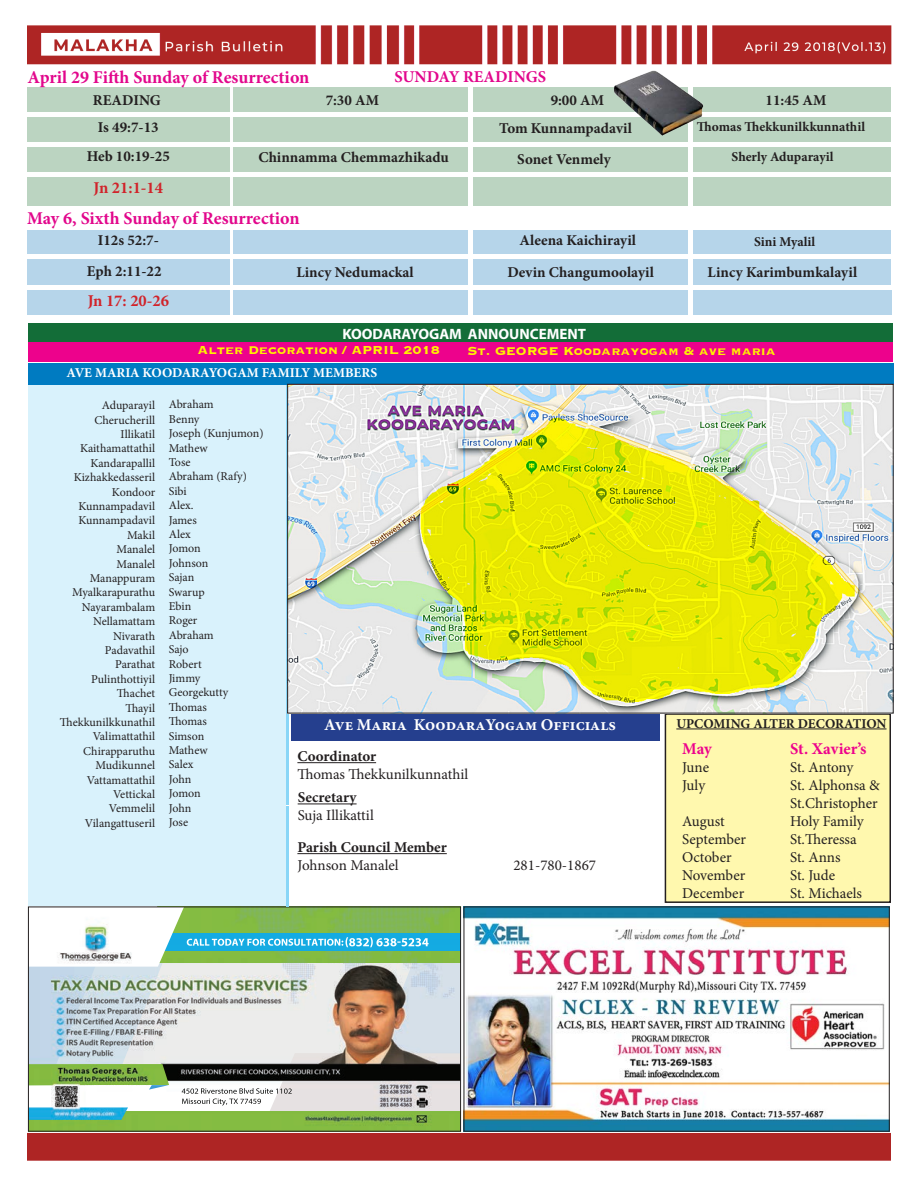
<style>
.page{position:relative;width:918px;height:1188px;background:#fff}
.page>*{position:absolute;margin:0;border:0;box-sizing:border-box;transform-origin:0 0}
.t1{font:700 18px "Minion Pro";letter-spacing:-.005em;color:#e2078c}
.t2{font:700 16.5px "Minion Pro";color:#fff}
.t3{font:700 16.5px "Minion Pro";color:#d1232a}
.t4{font:700 16.5px "Minion Pro";color:#ed028c}
.t5{font:700 16.5px "Minion Pro";color:#e2078c}
.t6{font:700 15px "Minion Pro";color:#231f20}
.t7{font:15px/18px "Minion Pro";letter-spacing:-.005em;color:#231f20}
.t8{font:700 15px "Copperplate";color:#fff101}
.t9{font:700 15px "Myriad Pro";color:#fff}
.t10{font:700 13.5px "Minion Pro";color:#231f20}
.t11{font:700 13.5px "Minion Pro";color:#fff}
.t12{font:12px "Minion Pro";letter-spacing:-.005em;color:#231f20}
</style>
<div class="page">
<img style="left:27px;top:25px;width:867px;height:1136px">
<div style="left:665px;top:714px;width:225px;height:188px;background:#fff8ae"></div>
<div style="left:665px;top:713px;width:226px;height:190px;border:2px solid #231f20"></div>
<div style="left:28px;top:383px;width:258px;height:524px;background:#d9f2fc"></div>
<div style="left:28px;top:363px;width:865px;height:22px;background:#007bc1"></div>
<div style="left:28px;top:323px;width:864px;height:20px;background:#136d38"></div>
<div style="left:28px;top:343px;width:865px;height:19px;background:#ed028c"></div>
<hr style="left:297px;top:762px;width:79px;height:1px;background:#231f20">
<hr style="left:297px;top:853px;width:150px;height:1px;background:#231f20">
<hr style="left:298px;top:804px;width:59px;height:1px;background:#231f20">
<div style="left:292px;top:713px;width:368px;height:28px;background:#253f8e"></div>
<img style="left:30px;top:1072px;width:231px;height:39px">
<img style="left:185px;top:962px;width:185px;height:110px">
<img style="left:119px;top:962px;width:66px;height:110px">
<img style="left:370px;top:962px;width:89px;height:91px">
<img style="left:30px;top:967px;width:89px;height:97px">
<img style="left:184px;top:909px;width:275px;height:53px">
<img style="left:184px;top:933px;width:275px;height:18px">
<img style="left:30px;top:909px;width:154px;height:58px">
<img style="left:261px;top:1053px;width:198px;height:58px">
<img style="left:30px;top:1111px;width:429px;height:19px">
<img style="left:30px;top:1107px;width:98px;height:13px">
<img style="left:149px;top:1085px;width:20px;height:5px">
<img style="left:30px;top:1064px;width:139px;height:21px">
<div style="left:28px;top:907px;width:433px;height:225px;border:1px solid #231f20"></div>
<img style="left:466px;top:909px;width:421px;height:220px">
<hr style="left:286px;top:386px;width:3px;height:419px;background:#89d6f7">
<hr style="left:286px;top:806px;width:3px;height:101px;background:#89d6f7">
<img style="left:289px;top:386px;width:602px;height:325px">
<hr style="left:676px;top:729px;width:211px;height:1px;background:#231f20">
<div style="left:27px;top:147px;width:863px;height:25px;background:#bbd4c1"></div>
<div style="left:27px;top:117px;width:863px;height:25px;background:#bbd4c1"></div>
<div style="left:27px;top:88px;width:863px;height:24px;background:#bbd4c1"></div>
<div style="left:28px;top:178px;width:863px;height:28px;background:#bbd4c1"></div>
<div style="left:27px;top:230px;width:864px;height:24px;background:#b6d5ea"></div>
<div style="left:27px;top:259px;width:864px;height:26px;background:#b6d5ea"></div>
<div style="left:27px;top:290px;width:864px;height:25px;background:#b6d5ea"></div>
<hr style="left:230px;top:88px;width:3px;height:118px;background:#fff">
<hr style="left:468px;top:87px;width:4px;height:119px;background:#fff">
<hr style="left:688px;top:86px;width:4px;height:120px;background:#fff">
<hr style="left:231px;top:228px;width:2px;height:87px;background:#fff">
<hr style="left:468px;top:228px;width:4px;height:87px;background:#fff">
<hr style="left:688px;top:228px;width:4px;height:87px;background:#fff">
<img style="left:605px;top:63px;width:113px;height:77px">
<p class="t1" style="left:28px;top:64px;width:283px">April 29 Fifth Sunday of Resurrection</p>
<p class="t5" style="left:394px;top:65px;width:153px">SUNDAY READINGS</p>
<p class="t6" style="left:93px;top:89px;width:69px">READING</p>
<p class="t6" style="left:98px;top:117px;width:62px">Is 49:7-13</p>
<p class="t6" style="left:87px;top:146px;width:85px">Heb 10:19-25</p>
<p class="t3" style="left:94px;top:176px;width:71px">Jn 21:1-14</p>
<p class="t6" style="left:326px;top:90px;width:55px">7:30 AM</p>
<p class="t6" style="left:551px;top:89px;width:55px">9:00 AM</p>
<p class="t6" style="left:766px;top:89px;width:62px">11:45 AM</p>
<p class="t6" style="left:258px;top:147px;width:192px">Chinnamma Chemmazhikadu</p>
<p class="t6" style="left:499px;top:118px;width:134px">Tom Kunnampadavil</p>
<p class="t6" style="left:517px;top:149px;width:95px">Sonet Venmely</p>
<p class="t10" style="left:697px;top:117px;width:170px">Thomas Thekkunilkkunnathil</p>
<p class="t10" style="left:732px;top:147px;width:104px">Sherly Aduparayil</p>
<p class="t1" style="left:27px;top:205px;width:274px">May 6, Sixth Sunday of Resurrection</p>
<p class="t6" style="left:98px;top:230px;width:63px">I12s 52:7-</p>
<p class="t6" style="left:87px;top:260px;width:76px">Eph 2:11-22</p>
<p class="t3" style="left:88px;top:289px;width:83px">Jn 17: 20-26</p>
<p class="t6" style="left:296px;top:262px;width:119px">Lincy Nedumackal</p>
<p class="t6" style="left:520px;top:230px;width:118px">Aleena Kaichirayil</p>
<p class="t6" style="left:507px;top:262px;width:148px">Devin Changumoolayil</p>
<p class="t10" style="left:754px;top:232px;width:63px">Sini Myalil</p>
<p class="t6" style="left:708px;top:262px;width:151px">Lincy Karimbumkalayil</p>
<p class="t9" style="left:342px;top:324px;width:245px">KOODARAYOGAM ANNOUNCEMENT</p>
<p class="t8" style="left:198px;top:340px;width:244px">Alter Decoration / APRIL 2018</p>
<p class="t8" style="left:468px;top:341px;width:310px">St. GEORGE Koodarayogam &amp; ave maria</p>
<p class="t11" style="left:66px;top:363px;width:312px">AVE MARIA KOODARAYOGAM FAMILY MEMBERS</p>
<p class="t12" style="left:102px;top:397px;width:55px">Aduparayil</p>
<p class="t12" style="left:94px;top:412px;width:62px">Cherucherill</p>
<p class="t12" style="left:121px;top:426px;width:36px">Illikatil</p>
<p class="t12" style="left:80px;top:441px;width:77px">Kaithamattathil</p>
<p class="t12" style="left:90px;top:455px;width:66px">Kandarapallil</p>
<p class="t12" style="left:74px;top:469px;width:83px">Kizhakkedasseril</p>
<p class="t12" style="left:112px;top:484px;width:45px">Kondoor</p>
<p class="t12" style="left:78px;top:498px;width:78px">Kunnampadavil</p>
<p class="t12" style="left:78px;top:513px;width:78px">Kunnampadavil</p>
<p class="t12" style="left:127px;top:527px;width:30px">Makil</p>
<p class="t12" style="left:117px;top:541px;width:40px">Manalel</p>
<p class="t12" style="left:117px;top:556px;width:40px">Manalel</p>
<p class="t12" style="left:90px;top:570px;width:67px">Manappuram</p>
<p class="t12" style="left:72px;top:585px;width:85px">Myalkarapurathu</p>
<p class="t12" style="left:82px;top:599px;width:75px">Nayarambalam</p>
<p class="t12" style="left:93px;top:613px;width:64px">Nellamattam</p>
<p class="t12" style="left:113px;top:628px;width:44px">Nivarath</p>
<p class="t12" style="left:105px;top:642px;width:52px">Padavathil</p>
<p class="t12" style="left:115px;top:657px;width:41px">Parathat</p>
<p class="t12" style="left:91px;top:671px;width:66px">Pulinthottiyil</p>
<p class="t12" style="left:117px;top:685px;width:40px">Thachet</p>
<p class="t12" style="left:125px;top:700px;width:31px">Thayil</p>
<p class="t12" style="left:60px;top:714px;width:97px">Thekkunilkkunathil</p>
<p class="t12" style="left:93px;top:729px;width:64px">Valimattathil</p>
<p class="t12" style="left:83px;top:743px;width:73px">Chirapparuthu</p>
<p class="t12" style="left:96px;top:757px;width:61px">Mudikunnel</p>
<p class="t12" style="left:87px;top:772px;width:70px">Vattamattathil</p>
<p class="t12" style="left:113px;top:786px;width:44px">Vettickal</p>
<p class="t12" style="left:109px;top:801px;width:48px">Vemmelil</p>
<p class="t12" style="left:85px;top:815px;width:72px">Vilangattuseril</p>
<p class="t12" style="left:169px;top:397px;width:47px">Abraham</p>
<p class="t12" style="left:169px;top:411px;width:32px">Benny</p>
<p class="t12" style="left:169px;top:425px;width:96px">Joseph (Kunjumon)</p>
<p class="t12" style="left:169px;top:440px;width:41px">Mathew</p>
<p class="t12" style="left:169px;top:454px;width:23px">Tose</p>
<p class="t12" style="left:169px;top:469px;width:80px">Abraham (Rafy)</p>
<p class="t12" style="left:169px;top:483px;width:19px">Sibi</p>
<p class="t12" style="left:169px;top:497px;width:26px">Alex.</p>
<p class="t12" style="left:169px;top:512px;width:30px">James</p>
<p class="t12" style="left:169px;top:526px;width:24px">Alex</p>
<p class="t12" style="left:169px;top:541px;width:33px">Jomon</p>
<p class="t12" style="left:169px;top:555px;width:41px">Johnson</p>
<p class="t12" style="left:169px;top:569px;width:27px">Sajan</p>
<p class="t12" style="left:169px;top:584px;width:37px">Swarup</p>
<p class="t12" style="left:169px;top:598px;width:24px">Ebin</p>
<p class="t12" style="left:169px;top:613px;width:30px">Roger</p>
<p class="t12" style="left:169px;top:627px;width:47px">Abraham</p>
<p class="t12" style="left:169px;top:641px;width:21px">Sajo</p>
<p class="t12" style="left:169px;top:656px;width:35px">Robert</p>
<p class="t12" style="left:169px;top:670px;width:33px">Jimmy</p>
<p class="t12" style="left:169px;top:685px;width:61px">Georgekutty</p>
<p class="t12" style="left:169px;top:699px;width:40px">Thomas</p>
<p class="t12" style="left:169px;top:713px;width:40px">Thomas</p>
<p class="t12" style="left:169px;top:728px;width:37px">Simson</p>
<p class="t12" style="left:169px;top:742px;width:41px">Mathew</p>
<p class="t12" style="left:169px;top:757px;width:26px">Salex</p>
<p class="t12" style="left:169px;top:771px;width:24px">John</p>
<p class="t12" style="left:169px;top:785px;width:33px">Jomon</p>
<p class="t12" style="left:169px;top:800px;width:24px">John</p>
<p class="t12" style="left:169px;top:814px;width:21px">Jose</p>
<p class="t2" style="left:324px;top:713px;width:293px">Ave Maria KoodaraYogam Officials</p>
<p class="t6" style="left:297px;top:746px;width:80px">Coordinator</p>
<p class="t7" style="left:297px;top:765px;width:172px">Thomas Thekkunilkunnathil</p>
<p class="t6" style="left:298px;top:787px;width:60px">Secretary</p>
<p class="t7" style="left:298px;top:807px;width:78px">Suja Illikattil</p>
<p class="t6" style="left:297px;top:837px;width:151px">Parish Council Member</p>
<p class="t7" style="left:297px;top:856px;width:103px">Johnson Manalel</p>
<p class="t7" style="left:513px;top:856px;width:84px">281-780-1867</p>
<p class="t10" style="left:676px;top:714px;width:212px">UPCOMING ALTER DECORATION</p>
<p class="t4" style="left:682px;top:737px;width:31px">May</p>
<p class="t4" style="left:790px;top:737px;width:78px">St. Xavier’s</p>
<p class="t7" style="left:682px;top:758px;width:28px">June</p>
<p class="t7" style="left:790px;top:758px;width:65px">St. Antony</p>
<p class="t7" style="left:682px;top:776px;width:25px">July</p>
<p class="t7" style="left:790px;top:776px;width:91px">St. Alphonsa &amp;<br>St.Christopher</p>
<p class="t7" style="left:682px;top:812px;width:44px">August</p>
<p class="t7" style="left:790px;top:812px;width:75px">Holy Family</p>
<p class="t7" style="left:682px;top:830px;width:66px">September</p>
<p class="t7" style="left:790px;top:830px;width:68px">St.Theressa</p>
<p class="t7" style="left:682px;top:848px;width:51px">October</p>
<p class="t7" style="left:790px;top:848px;width:52px">St. Anns</p>
<p class="t7" style="left:682px;top:866px;width:65px">November</p>
<p class="t7" style="left:790px;top:866px;width:47px">St. Jude</p>
<p class="t7" style="left:682px;top:884px;width:64px">December</p>
<p class="t7" style="left:790px;top:884px;width:73px">St. Michaels</p>
</div>
